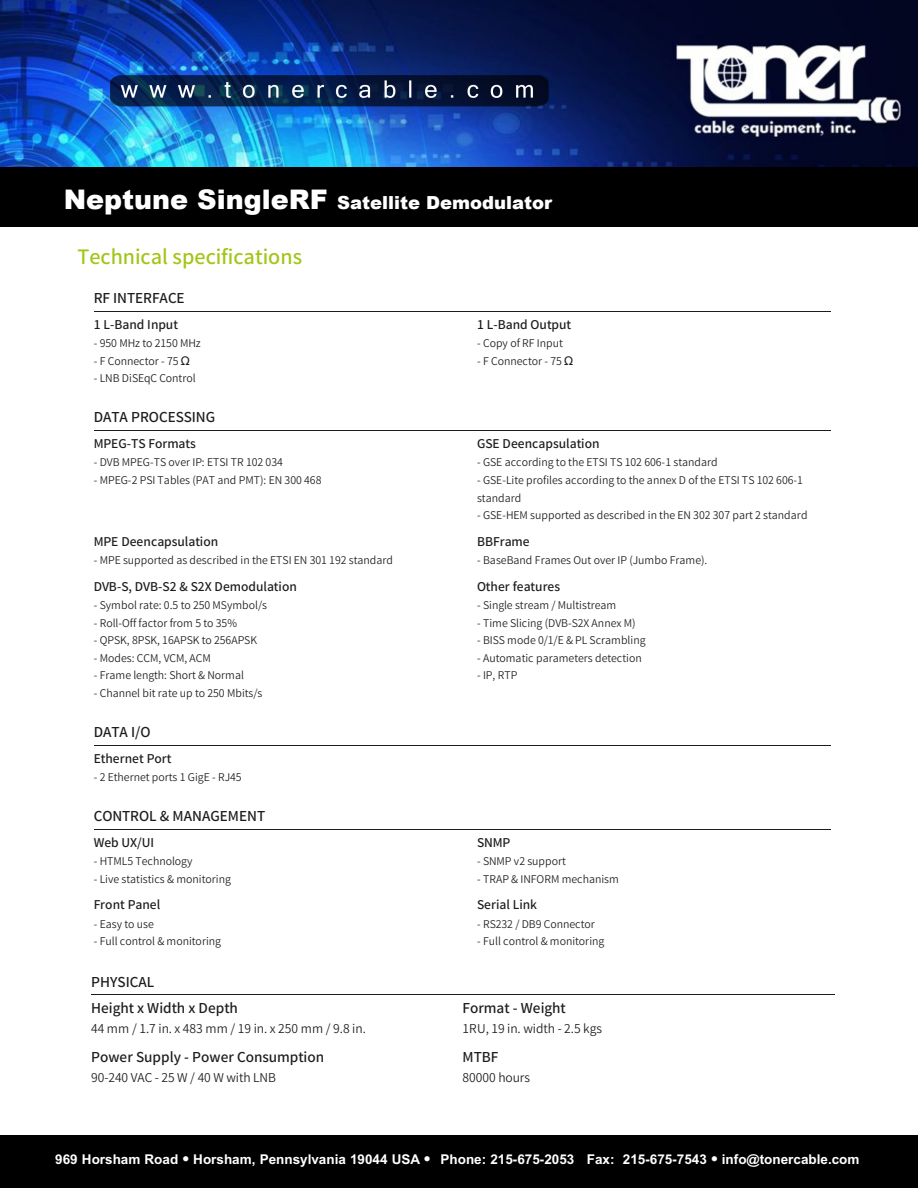
<style>
.page{position:relative;width:918px;height:1188px;background:#fff}
.page>*{position:absolute;margin:0;border:0;box-sizing:border-box;transform-origin:0 0}
.t1{font:600 22.2px "Varta";color:#a2c516}
.t2{font:900 18px "Arial";color:#fff}
.t3{font:600 15.3px "Varta";letter-spacing:.005em;color:#1c1c1b}
.t4{font:600 13.5px "Varta";letter-spacing:.005em;color:#1c1c1b}
.t5{font:700 13.5px "Arial";color:#fff}
.t6{font:300 13.5px "Varta";letter-spacing:.005em;color:#1c1c1b}
.t7{font:300 11.85px/17.5px "Varta";color:#1c1c1b}
.s1{font-size:27px}
.s2{font-family:"DejaVu Sans";font-weight:400}
</style>
<div class="page">
<img style="left:0;top:0;width:918px;height:167px">
<div style="left:0;top:1135px;width:918px;height:53px;background:#000"></div>
<hr style="left:95px;top:311px;width:736px;height:1px;background:#1c1c1b">
<hr style="left:95px;top:430px;width:736px;height:1px;background:#1c1c1b">
<hr style="left:95px;top:745px;width:736px;height:1px;background:#1c1c1b">
<hr style="left:95px;top:829px;width:736px;height:1px;background:#1c1c1b">
<hr style="left:91px;top:994px;width:743px;height:1px;background:#1c1c1b">
<div style="left:0;top:167px;width:918px;height:60px;background:#000"></div>
<h2 class="t2" style="left:64px;top:190px;width:490px"><span class="s1">Neptune SingleRF</span> Satellite Demodulator</h2>
<h1 class="t1" style="left:78px;top:244px;width:226px">Technical specifications</h1>
<p class="t3" style="left:94px;top:289px;width:92px">RF INTERFACE</p>
<p class="t4" style="left:94px;top:316px;width:86px">1 L-Band Input</p>
<p class="t7" style="left:94px;top:334px;width:109px">- 950 MHz to 2150 MHz</p>
<p class="t7" style="left:94px;top:352px;width:98px">- F Connector - 75 <span class="s2">Ω</span></p>
<p class="t7" style="left:94px;top:370px;width:103px">- LNB DiSEqC Control</p>
<p class="t3" style="left:94px;top:408px;width:123px">DATA PROCESSING</p>
<p class="t4" style="left:94px;top:436px;width:104px">MPEG-TS Formats</p>
<p class="t7" style="left:94px;top:454px;width:191px">- DVB MPEG-TS over IP: ETSI TR 102 034</p>
<p class="t7" style="left:94px;top:471px;width:229px">- MPEG-2 PSI Tables (PAT and PMT): EN 300 468</p>
<p class="t4" style="left:94px;top:533px;width:126px">MPE Deencapsulation</p>
<p class="t7" style="left:94px;top:551px;width:301px">- MPE supported as described in the ETSI EN 301 192 standard</p>
<p class="t4" style="left:94px;top:578px;width:205px">DVB-S, DVB-S2 &amp; S2X Demodulation</p>
<p class="t7" style="left:94px;top:596px;width:175px">- Symbol rate: 0.5 to 250 MSymbol/s</p>
<p class="t7" style="left:94px;top:614px;width:145px">- Roll-Off factor from 5 to 35%</p>
<p class="t7" style="left:94px;top:631px;width:165px">- QPSK, 8PSK, 16APSK to 256APSK</p>
<p class="t7" style="left:94px;top:649px;width:119px">- Modes: CCM, VCM, ACM</p>
<p class="t7" style="left:94px;top:666px;width:152px">- Frame length: Short &amp; Normal</p>
<p class="t7" style="left:94px;top:684px;width:170px">- Channel bit rate up to 250 Mbits/s</p>
<p class="t4" style="left:477px;top:316px;width:96px">1 L-Band Output</p>
<p class="t7" style="left:477px;top:334px;width:87px">- Copy of RF Input</p>
<p class="t7" style="left:477px;top:352px;width:98px">- F Connector - 75 <span class="s2">Ω</span></p>
<p class="t4" style="left:477px;top:436px;width:124px">GSE Deencapsulation</p>
<p class="t7" style="left:477px;top:454px;width:242px">- GSE according to the ETSI TS 102 606-1 standard</p>
<p class="t7" style="left:477px;top:471px;width:328px">- GSE-Lite profiles according to the annex D of the ETSI TS 102 606-1 standard</p>
<p class="t7" style="left:477px;top:506px;width:332px">- GSE-HEM supported as described in the EN 302 307 part 2 standard</p>
<p class="t4" style="left:477px;top:533px;width:54px">BBFrame</p>
<p class="t7" style="left:477px;top:551px;width:232px">- BaseBand Frames Out over IP (Jumbo Frame).</p>
<p class="t4" style="left:477px;top:578px;width:85px">Other features</p>
<p class="t7" style="left:477px;top:596px;width:141px">- Single stream / Multistream</p>
<p class="t7" style="left:477px;top:614px;width:160px">- Time Slicing (DVB-S2X Annex M)</p>
<p class="t7" style="left:477px;top:631px;width:170px">- BISS mode 0/1/E &amp; PL Scrambling</p>
<p class="t7" style="left:477px;top:649px;width:166px">- Automatic parameters detection</p>
<p class="t7" style="left:477px;top:666px;width:42px">- IP, RTP</p>
<p class="t3" style="left:94px;top:722px;width:58px">DATA I/O</p>
<p class="t4" style="left:94px;top:750px;width:79px">Ethernet Port</p>
<p class="t7" style="left:94px;top:768px;width:150px">- 2 Ethernet ports 1 GigE - RJ45</p>
<p class="t3" style="left:94px;top:807px;width:173px">CONTROL &amp; MANAGEMENT</p>
<p class="t4" style="left:94px;top:834px;width:62px">Web UX/UI</p>
<p class="t4" style="left:477px;top:834px;width:35px">SNMP</p>
<p class="t7" style="left:94px;top:852px;width:100px">- HTML5 Technology</p>
<p class="t7" style="left:94px;top:870px;width:139px">- Live statistics &amp; monitoring</p>
<p class="t4" style="left:94px;top:897px;width:68px">Front Panel</p>
<p class="t7" style="left:94px;top:915px;width:62px">- Easy to use</p>
<p class="t7" style="left:94px;top:932px;width:129px">- Full control &amp; monitoring</p>
<p class="t7" style="left:477px;top:852px;width:91px">- SNMP v2 support</p>
<p class="t7" style="left:477px;top:870px;width:143px">- TRAP &amp; INFORM mechanism</p>
<p class="t4" style="left:477px;top:897px;width:62px">Serial Link</p>
<p class="t7" style="left:477px;top:915px;width:119px">- RS232 / DB9 Connector</p>
<p class="t7" style="left:477px;top:932px;width:129px">- Full control &amp; monitoring</p>
<p class="t3" style="left:91px;top:973px;width:64px">PHYSICAL</p>
<p class="t3" style="left:91px;top:998px;width:148px">Height x Width x Depth</p>
<p class="t6" style="left:91px;top:1021px;width:276px">44 mm / 1.7 in. x 483 mm / 19 in. x 250 mm / 9.8 in.</p>
<p class="t3" style="left:91px;top:1047px;width:235px">Power Supply - Power Consumption</p>
<p class="t6" style="left:91px;top:1070px;width:186px">90-240 VAC - 25 W / 40 W with LNB</p>
<p class="t3" style="left:463px;top:998px;width:105px">Format - Weight</p>
<p class="t6" style="left:463px;top:1021px;width:141px">1RU, 19 in. width - 2.5 kgs</p>
<p class="t3" style="left:463px;top:1047px;width:37px">MTBF</p>
<p class="t6" style="left:463px;top:1070px;width:69px">80000 hours</p>
<p class="t5" style="left:55px;top:1154px;width:806px">969 Horsham Road ● Horsham, Pennsylvania 19044 USA ● Phone: 215-675-2053 Fax: 215-675-7543 ● info@tonercable.com</p>
</div>
